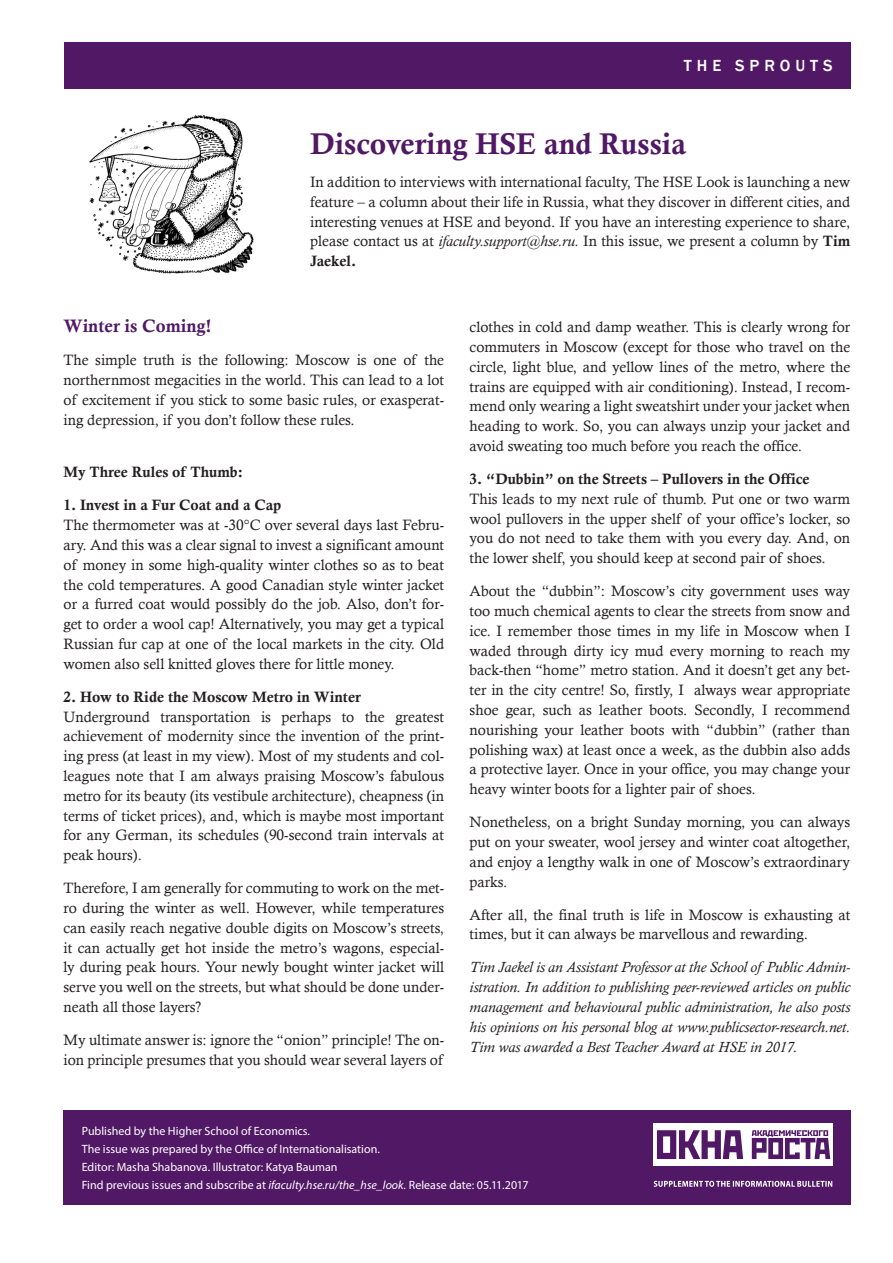
<style>
.page{position:relative;width:893px;height:1263px;background:#fff}
.page>*{position:absolute;margin:0;border:0;box-sizing:border-box;transform-origin:0 0}
.заголовок{font:30px "Calis MT Bol";color:#511865}
.текст{font:18px "Calis MT Bol";color:#511865}
.t1{font:500 16.5px "Franklin Gothic";letter-spacing:.3em;color:#fff}
.текст-2{font:15px/19.8px "Calisto";color:#231f20;text-align:justify}
.текст-3{font:italic 15px/19.8px "Calisto";color:#231f20;text-align:justify}
.текст-4{font:15px "Calis MT Bol";color:#231f20}
.t2{font:12px "Myriad Pro";color:#fff}
.s1{font-style:italic}
.s2{font-family:"Calis MT Bol"}
</style>
<div class="page">
<div style="left:64px;top:43px;width:786px;height:46px;background:#511865"></div>
<img style="left:89px;top:114px;width:165px;height:160px">
<div style="left:64px;top:1110px;width:787px;height:95px;background:#511865"></div>
<div style="left:653px;top:1123px;width:180px;height:42px;background:#fff"></div>
<svg style="left:657px;top:1130px;width:86px;height:29px"></svg>
<svg style="left:752px;top:1130px;width:78px;height:29px"></svg>
<svg style="left:654px;top:1181px;width:178px;height:6px"></svg>
<p class="t1" style="left:684px;top:56px;width:150px">THE SPROUTS</p>
<p class="заголовок" style="left:310px;top:127px;width:378px">Discovering HSE and Russia</p>
<p class="текст-2" style="left:310px;top:172px;width:542px">In addition to interviews with international faculty, The HSE Look is launching a new feature – a column about their life in Russia, what they discover in different cities, and interesting venues at HSE and beyond. If you have an interesting experience to share, please contact us at <span class="s1">ifaculty.support@hse.ru.</span> In this issue, we present a column by <span class="s2">Tim Jaekel.</span></p>
<p class="текст" style="left:64px;top:316px;width:150px">Winter is Coming!</p>
<p class="текст-2" style="left:64px;top:350px;width:382px">The simple truth is the following: Moscow is one of the northernmost megacities in the world. This can lead to a lot of excitement if you stick to some basic rules, or exasperat&shy;ing depression, if you don’t follow these rules.</p>
<p class="текст-4" style="left:64px;top:464px;width:181px">My Three Rules of Thumb:</p>
<p class="текст-4" style="left:64px;top:497px;width:219px">1. Invest in a Fur Coat and a Cap</p>
<p class="текст-2" style="left:64px;top:515px;width:382px">The thermometer was at -30°C over several days last Febru&shy;ary. And this was a clear signal to invest a significant amount of money in some high-quality winter clothes so as to beat the cold temperatures. A good Canadian style winter jacket or a furred coat would possibly do the job. Also, don’t for&shy;get to order a wool cap! Alternatively, you may get a typical Russian fur cap at one of the local markets in the city. Old women also sell knitted gloves there for little money.</p>
<p class="текст-4" style="left:64px;top:688px;width:299px">2. How to Ride the Moscow Metro in Winter</p>
<p class="текст-2" style="left:64px;top:706px;width:382px">Underground transportation is perhaps to the greatest achievement of modernity since the invention of the print&shy;ing press (at least in my view). Most of my students and col&shy;leagues note that I am always praising Moscow’s fabulous metro for its beauty (its vestibule architecture), cheapness (in terms of ticket prices), and, which is maybe most important for any German, its schedules (90-second train intervals at peak hours).</p>
<p class="текст-2" style="left:64px;top:878px;width:382px">Therefore, I am generally for commuting to work on the met&shy;ro during the winter as well. However, while temperatures can easily reach negative double digits on Moscow’s streets, it can actually get hot inside the metro’s wagons, especial&shy;ly during peak hours. Your newly bought winter jacket will serve you well on the streets, but what should be done under&shy;neath all those layers?</p>
<p class="текст-2" style="left:64px;top:1030px;width:382px">My ultimate answer is: ignore the “onion” principle! The on&shy;ion principle presumes that you should wear several layers of</p>
<p class="текст-2" style="left:470px;top:317px;width:382px">clothes in cold and damp weather. This is clearly wrong for commuters in Moscow (except for those who travel on the circle, light blue, and yellow lines of the metro, where the trains are equipped with air conditioning). Instead, I recom&shy;mend only wearing a light sweatshirt under your jacket when heading to work. So, you can always unzip your jacket and avoid sweating too much before you reach the office.</p>
<p class="текст-4" style="left:470px;top:470px;width:341px">3. “Dubbin” on the Streets – Pullovers in the Office</p>
<p class="текст-2" style="left:470px;top:489px;width:382px">This leads to my next rule of thumb. Put one or two warm wool pullovers in the upper shelf of your office’s locker, so you do not need to take them with you every day. And, on the lower shelf, you should keep at second pair of shoes.</p>
<p class="текст-2" style="left:470px;top:581px;width:382px">About the “dubbin”: Moscow’s city government uses way too much chemical agents to clear the streets from snow and ice. I remember those times in my life in Moscow when I waded through dirty icy mud every morning to reach my back-then “home” metro station. And it doesn’t get any bet&shy;ter in the city centre! So, firstly, I always wear appropriate shoe gear, such as leather boots. Secondly, I recommend nourishing your leather boots with “dubbin” (rather than polishing wax) at least once a week, as the dubbin also adds a protective layer. Once in your office, you may change your heavy winter boots for a lighter pair of shoes.</p>
<p class="текст-2" style="left:470px;top:812px;width:382px">Nonetheless, on a bright Sunday morning, you can always put on your sweater, wool jersey and winter coat altogether, and enjoy a lengthy walk in one of Moscow’s extraordinary parks.</p>
<p class="текст-2" style="left:470px;top:904px;width:382px">After all, the final truth is life in Moscow is exhausting at times, but it can always be marvellous and rewarding.</p>
<p class="текст-3" style="left:470px;top:957px;width:382px">Tim Jaekel is an Assistant Professor at the School of Public Admin&shy;istration. In addition to publishing peer-reviewed articles on public management and behavioural public administration, he also posts his opinions on his personal blog at www.publicsector-research.net.<br>Tim was awarded a Best Teacher Award at HSE in 2017.</p>
<p class="t2" style="left:82px;top:1123px;width:230px">Published by the Higher School of Economics.</p>
<p class="t2" style="left:82px;top:1141px;width:300px">The issue was prepared by the Office of Internationalisation.</p>
<p class="t2" style="left:82px;top:1159px;width:257px">Editor: Masha Shabanova. Illustrator: Katya Bauman</p>
<p class="t2" style="left:82px;top:1177px;width:448px">Find previous issues and subscribe at <span class="s1">ifaculty.hse.ru/the_hse_look.</span> Release date: 05.11.2017</p>
</div>
